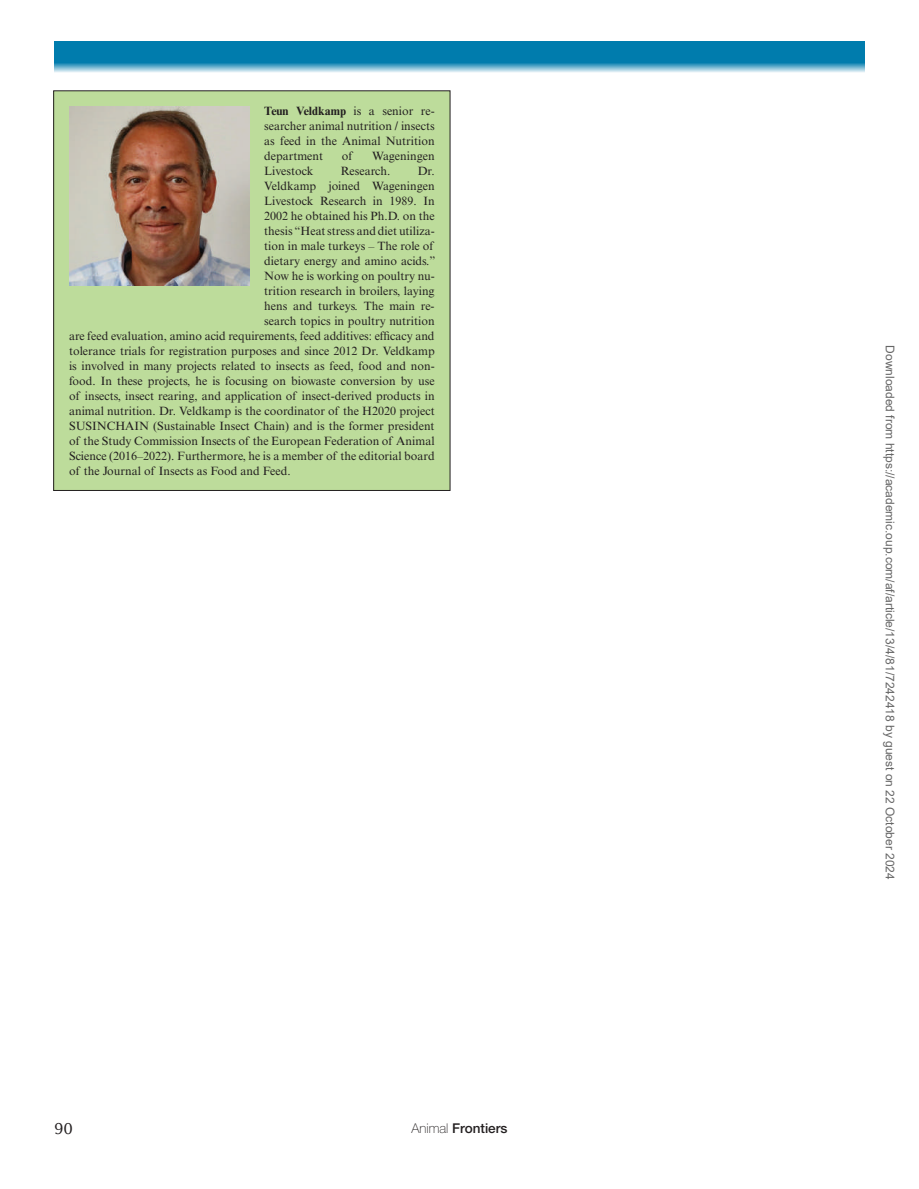
<style>
.page{position:relative;width:919px;height:1189px;background:#fff}
.page>*{position:absolute;margin:0;border:0;box-sizing:border-box;transform-origin:0 0}
.t1{font:15px "Lucida Std";color:#231f20}
.t2{font:500 13.5px "Helvetica Neue LT Std";color:#231f20}
.t3{font:12px/15px "Times New Roman MT Std";color:#231f20;text-align:justify}
.t4{font:12px "Arial";color:#666}
.s1{font-weight:700}
.s2{font-weight:100}
</style>
<div class="page">
<svg style="left:54px;top:41px;width:810px;height:31px;background:#228db8"></svg>
<div style="left:54px;top:91px;width:396px;height:399px;background:#bddc9b"></div>
<img style="left:69px;top:106px;width:180px;height:179px">
<p class="t3" style="left:264px;top:103px;width:172px"><span class="s1">Teun Veldkamp</span> is a senior re&shy;searcher animal nutrition / insects as feed in the Animal Nutrition department</p>
<p class="t3" style="left:342px;top:148px;width:12px">of</p>
<p class="t3" style="left:372px;top:148px;width:64px">Wageningen</p>
<p class="t3" style="left:264px;top:163px;width:51px">Livestock</p>
<p class="t3" style="left:341px;top:163px;width:51px">Research.</p>
<p class="t3" style="left:417px;top:163px;width:18px">Dr.</p>
<p class="t3" style="left:264px;top:178px;width:172px">Veldkamp joined Wageningen</p>
<p class="t3" style="left:264px;top:193px;width:172px">Livestock Research in 1989. In</p>
<p class="t3" style="left:264px;top:208px;width:172px">2002 he obtained his Ph.D. on the</p>
<p class="t3" style="left:264px;top:223px;width:172px">thesis “Heat stress and diet utiliza-</p>
<p class="t3" style="left:264px;top:238px;width:171px">tion in male turkeys – The role of</p>
<p class="t3" style="left:264px;top:253px;width:172px">dietary energy and amino acids.”</p>
<p class="t3" style="left:264px;top:268px;width:172px">Now he is working on poultry nu-</p>
<p class="t3" style="left:264px;top:283px;width:172px">trition research in broilers, laying</p>
<p class="t3" style="left:264px;top:298px;width:172px">hens and turkeys. The main re-</p>
<p class="t3" style="left:264px;top:313px;width:172px">search topics in poultry nutrition</p>
<p class="t3" style="left:69px;top:328px;width:367px">are feed evaluation, amino acid requirements, feed additives: efficacy and</p>
<p class="t3" style="left:69px;top:343px;width:367px">tolerance trials for registration purposes and since 2012 Dr. Veldkamp</p>
<p class="t3" style="left:69px;top:358px;width:367px">is involved in many projects related to insects as feed, food and non-</p>
<p class="t3" style="left:69px;top:373px;width:367px">food. In these projects, he is focusing on biowaste conversion by use</p>
<p class="t3" style="left:69px;top:388px;width:367px">of insects, insect rearing, and application of insect-derived products in</p>
<p class="t3" style="left:69px;top:403px;width:367px">animal nutrition. Dr. Veldkamp is the coordinator of the H2020 project</p>
<p class="t3" style="left:69px;top:418px;width:367px">SUSINCHAIN (Sustainable Insect Chain) and is the former president</p>
<p class="t3" style="left:69px;top:433px;width:367px">of the Study Commission Insects of the European Federation of Animal</p>
<p class="t3" style="left:69px;top:448px;width:367px">Science (2016–2022). Furthermore, he is a member of the editorial board</p>
<p class="t3" style="left:69px;top:463px;width:223px">of the Journal of Insects as Food and Feed.</p>
<p class="t1" style="left:54px;top:1118px;width:20px">90</p>
<p class="t2" style="left:411px;top:1120px;width:98px"><span class="s2">Animal</span> Frontiers</p>
<p class="t4" style="left:894px;top:345px;width:535px;rotate:90deg">Downloaded from https://academic.oup.com/af/article/13/4/81/7242418 by guest on 22 October 2024</p>
</div>
